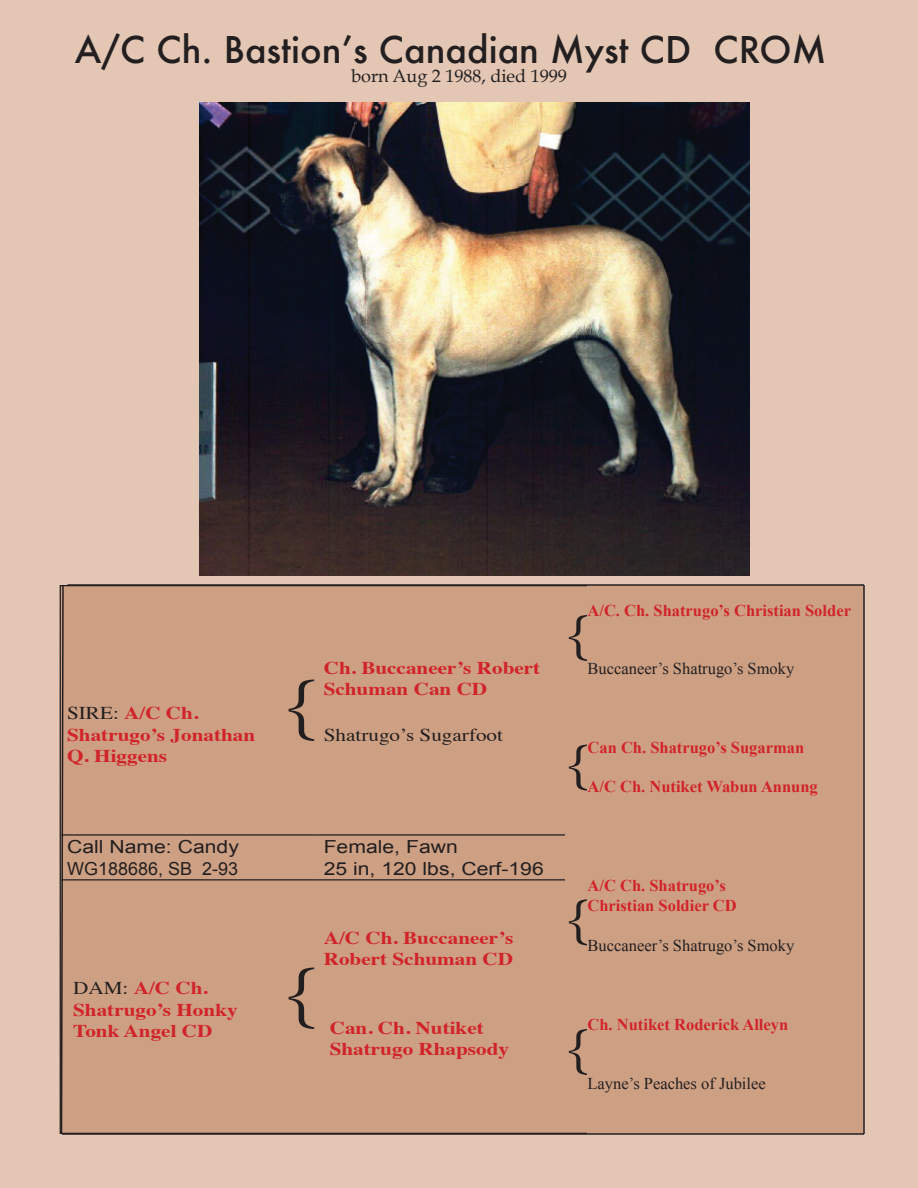
<style>
.page{position:relative;width:918px;height:1188px;background:#e3c6b3}
.page>*{position:absolute;margin:0;border:0;box-sizing:border-box;transform-origin:0 0}
.t1{font:72px "Times";color:#231f20}
.t2{font:54px "Times";color:#231f20}
.t3{font:500 36px "Futura";color:#231f20}
.t4{font:700 18px/21.6px "Times";color:#d1232a;scale:1.18 1}
.t5{font:18px/21.6px "Arial";color:#231f20;scale:1.18 1}
.t6{font:18px "Book Antiqua";color:#231f20}
.t7{font:18px "Times";color:#231f20;scale:1.18 1}
.t8{font:700 16.5px/19.8px "Times New Roman";color:#d1232a}
.t9{font:16.5px "Times New Roman";color:#231f20}
.s1{font-weight:400;color:#231f20}
</style>
<div class="page">
<div style="left:60px;top:586px;width:529px;height:547px;background:#cea083"></div>
<hr style="left:318px;top:834px;width:267px;height:2px;background:#231f20">
<hr style="left:318px;top:879px;width:267px;height:2px;background:#231f20">
<hr style="left:61px;top:834px;width:257px;height:2px;background:#231f20">
<hr style="left:61px;top:879px;width:257px;height:2px;background:#231f20">
<div style="left:566px;top:611px;width:36px;height:517px;background:#cea083"></div>
<div style="left:588px;top:585px;width:276px;height:549px;background:#cea083"></div>
<hr style="left:67px;top:584px;width:797px;height:2px;background:#231f20">
<hr style="left:863px;top:585px;width:2px;height:549px;background:#231f20">
<hr style="left:62px;top:1133px;width:802px;height:2px;background:#231f20">
<svg style="left:60px;top:585px;width:5px;height:550px"></svg>
<img style="left:199px;top:102px;width:551px;height:474px">
<h3 class="t3" style="left:75px;top:25px;width:753px">A/C Ch. Bastion’s Canadian Myst CD CROM</h3>
<p class="t6" style="left:351px;top:65px;width:217px">born Aug 2 1988, died 1999</p>
<p class="t4" style="left:67px;top:700px;width:161px"><span class="s1">SIRE:</span> A/C Ch.<br>Shatrugo’s Jonathan<br>Q. Higgens</p>
<h1 class="t1" style="left:284px;top:637px;width:36px">{</h1>
<p class="t4" style="left:324px;top:655px;width:185px">Ch. Buccaneer’s Robert<br>Schuman Can CD</p>
<p class="t7" style="left:324px;top:718px;width:154px">Shatrugo’s Sugarfoot</p>
<p class="t5" style="left:67px;top:836px;width:147px">Call Name: Candy<br>WG188686, SB 2-93</p>
<p class="t5" style="left:324px;top:836px;width:188px">Female, Fawn<br>25 in, 120 lbs, Cerf-196</p>
<p class="t4" style="left:73px;top:975px;width:141px"><span class="s1">DAM:</span> A/C Ch.<br>Shatrugo’s Honky<br>Tonk Angel CD</p>
<h1 class="t1" style="left:284px;top:925px;width:36px">{</h1>
<p class="t4" style="left:324px;top:925px;width:162px">A/C Ch. Buccaneer’s<br>Robert Schuman CD</p>
<p class="t4" style="left:330px;top:1016px;width:154px;line-height:21px">Can. Ch. Nutiket<br>Shatrugo Rhapsody</p>
<p class="t8" style="left:588px;top:600px;width:265px">A/C. Ch. Shatrugo’s Christian Solder</p>
<h2 class="t2" style="left:566px;top:583px;width:27px">{</h2>
<p class="t9" style="left:588px;top:657px;width:208px">Buccaneer’s Shatrugo’s Smoky</p>
<p class="t8" style="left:588px;top:737px;width:218px">Can Ch. Shatrugo’s Sugarman</p>
<p class="t8" style="left:588px;top:777px;width:232px">A/C Ch. Nutiket Wabun Annung</p>
<h2 class="t2" style="left:566px;top:712px;width:27px">{</h2>
<p class="t8" style="left:588px;top:876px;width:151px">A/C Ch. Shatrugo’s<br>Christian Soldier CD</p>
<p class="t9" style="left:588px;top:934px;width:208px">Buccaneer’s Shatrugo’s Smoky</p>
<h2 class="t2" style="left:566px;top:867px;width:27px">{</h2>
<p class="t8" style="left:588px;top:1014px;width:202px">Ch. Nutiket Roderick Alleyn</p>
<h2 class="t2" style="left:566px;top:997px;width:27px">{</h2>
<p class="t9" style="left:588px;top:1073px;width:180px">Layne’s Peaches of Jubilee</p>
</div>
